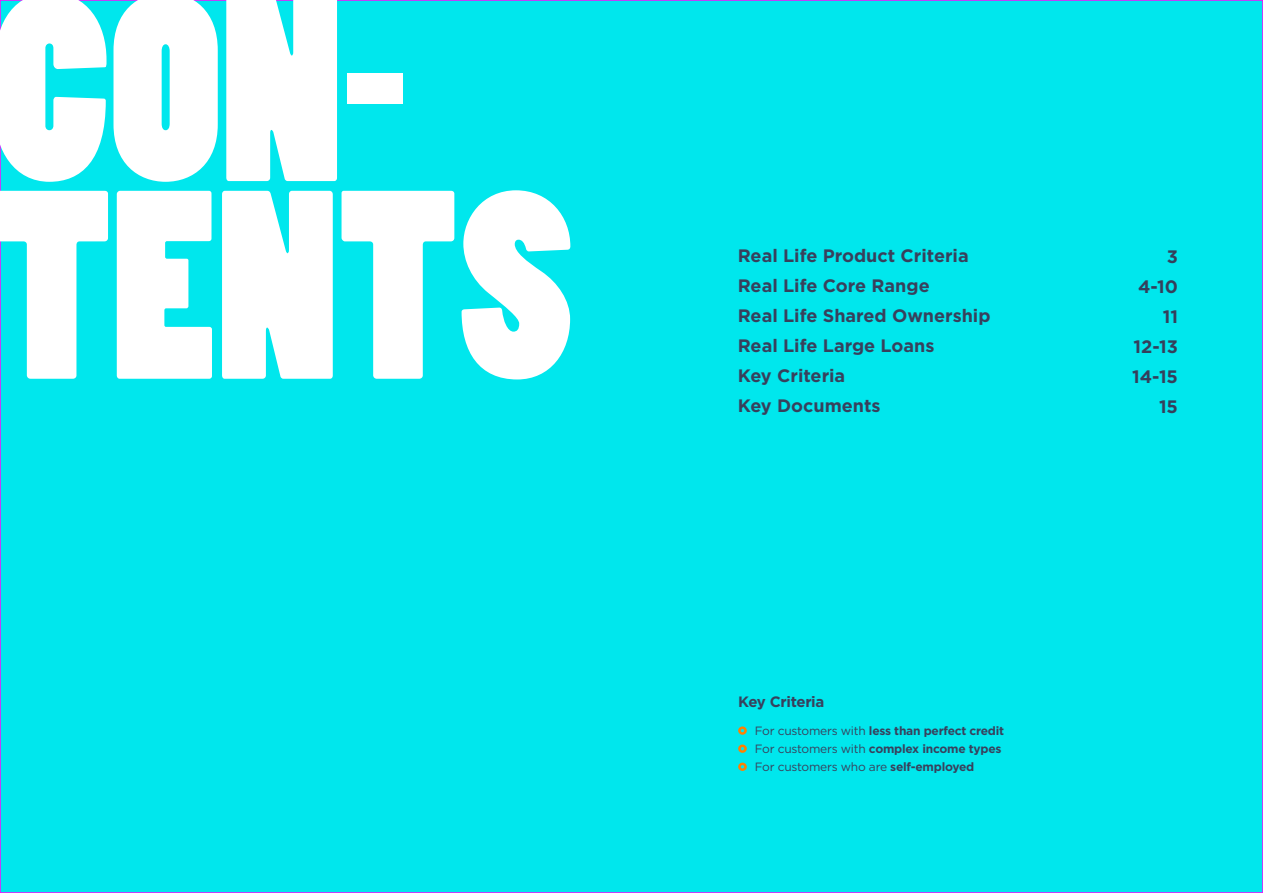
<style>
.page{position:relative;width:1263px;height:893px;background:#00e7ed}
.page>*{position:absolute;margin:0;border:0;box-sizing:border-box;transform-origin:0 0}
.Title_1{font:250.5px "Poplar Std";color:#fff}
.t1{font:700 18px "Gotham";color:#38405c}
.t2{font:700 18px "Gotham";color:#353f5b}
.Title_2{font:700 15px "Gotham";letter-spacing:-.02em;color:#38405c}
.Title_2-2{font:700 12px/18px "Gotham";letter-spacing:-.02em;color:#38405c}
.s1{font-weight:400}
</style>
<div class="page">
<svg style="left:738px;top:726px;width:9px;height:9px"></svg>
<svg style="left:738px;top:763px;width:9px;height:8px"></svg>
<svg style="left:738px;top:744px;width:9px;height:9px"></svg>
<p class="Title_1" style="left:-9px;top:-49px;width:418px">CON-</p>
<p class="Title_1" style="left:-9px;top:149px;width:584px">TENTS</p>
<p class="t1" style="left:738px;top:243px;width:232px">Real Life Product Criteria</p>
<p class="t1" style="left:738px;top:273px;width:193px">Real Life Core Range</p>
<p class="t1" style="left:738px;top:303px;width:254px">Real Life Shared Ownership</p>
<p class="t1" style="left:738px;top:333px;width:198px">Real Life Large Loans</p>
<p class="t1" style="left:738px;top:363px;width:109px">Key Criteria</p>
<p class="t1" style="left:738px;top:393px;width:144px">Key Documents</p>
<p class="Title_2" style="left:738px;top:692px;width:88px">Key Criteria</p>
<p class="Title_2-2" style="left:755px;top:722px;width:251px"><span class="s1">For customers with</span> less than perfect credit<br><span class="s1">For customers with</span> complex income types<br><span class="s1">For customers who are</span> self-employed</p>
<p class="t2" style="left:1167px;top:245px;width:13px">3</p>
<p class="t2" style="left:1138px;top:275px;width:41px">4-10</p>
<p class="t2" style="left:1163px;top:305px;width:17px">11</p>
<p class="t2" style="left:1133px;top:335px;width:46px">12-13</p>
<p class="t2" style="left:1132px;top:365px;width:47px">14-15</p>
<p class="t2" style="left:1159px;top:395px;width:20px">15</p>
</div>
